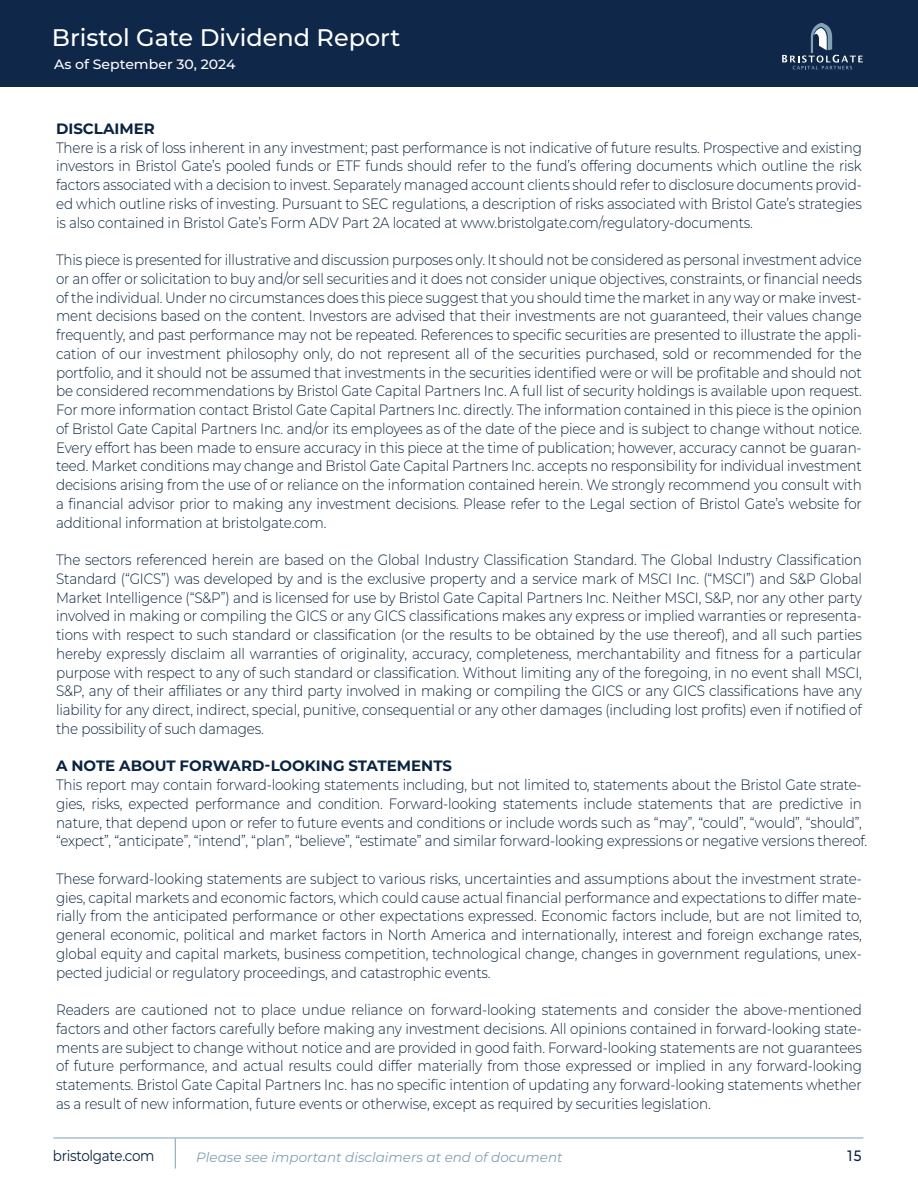
<style>
.page{position:relative;width:918px;height:1188px;background:#fff}
.page>*{position:absolute;margin:0;border:0;box-sizing:border-box;transform-origin:0 0}
.t1{font:500 24px "Montserrat";color:#fff}
.t2{font:300 15px/18.8px "Montserrat";letter-spacing:-.015em;color:#0a233f;text-align:justify;scale:.9 1}
.t3{font:700 15px "Montserrat";color:#0a233f}
.t4{font:15px "Montserrat";letter-spacing:-.02em;color:#0a233f;scale:.9 1}
.t5{font:500 15px "Montserrat";color:#0a233f;scale:.9 1}
.t6{font:italic 13.5px "Montserrat";color:#80a1b6}
.t7{font:500 13.5px "Montserrat";color:#fff;scale:1.04 1}
</style>
<div class="page">
<hr style="left:53px;top:1138px;width:810px;height:1px;background:#80a1b6">
<hr style="left:175px;top:1138px;width:1px;height:31px;background:#80a1b6">
<div style="left:0;top:0;width:918px;height:87px;background:#0f2748"></div>
<svg style="left:782px;top:23px;width:81px;height:46px"></svg>
<h1 class="t1" style="left:52px;top:21px;width:350px">Bristol Gate Dividend Report</h1>
<p class="t7" style="left:54px;top:54px;width:176px">As of September 30, 2024</p>
<p class="t3" style="left:56px;top:118px;width:100px">DISCLAIMER</p>
<p class="t2" style="left:56px;top:138px;width:897px">There is a risk of loss inherent in any investment; past performance is not indicative of future results. Prospective and existing investors in Bristol Gate’s pooled funds or ETF funds should refer to the fund’s offering documents which outline the risk factors associated with a decision to invest. Separately managed account clients should refer to disclosure documents provid&shy;ed which outline risks of investing. Pursuant to SEC regulations, a description of risks associated with Bristol Gate’s strategies is also contained in Bristol Gate’s Form ADV Part 2A located at www.bristolgate.com/regulatory-documents.</p>
<p class="t2" style="left:56px;top:250px;width:897px">This piece is presented for illustrative and discussion purposes only. It should not be considered as personal investment advice or an offer or solicitation to buy and/or sell securities and it does not consider unique objectives, constraints, or financial needs of the individual. Under no circumstances does this piece suggest that you should time the market in any way or make invest&shy;ment decisions based on the content. Investors are advised that their investments are not guaranteed, their values change frequently, and past performance may not be repeated. References to specific securities are presented to illustrate the appli&shy;cation of our investment philosophy only, do not represent all of the securities purchased, sold or recommended for the portfolio, and it should not be assumed that investments in the securities identified were or will be profitable and should not be considered recommendations by Bristol Gate Capital Partners Inc. A full list of security holdings is available upon request.<br>For more information contact Bristol Gate Capital Partners Inc. directly. The information contained in this piece is the opinion of Bristol Gate Capital Partners Inc. and/or its employees as of the date of the piece and is subject to change without notice.<br>Every effort has been made to ensure accuracy in this piece at the time of publication; however, accuracy cannot be guaran&shy;teed. Market conditions may change and Bristol Gate Capital Partners Inc. accepts no responsibility for individual investment decisions arising from the use of or reliance on the information contained herein. We strongly recommend you consult with a financial advisor prior to making any investment decisions. Please refer to the Legal section of Bristol Gate’s website for additional information at bristolgate.com.</p>
<p class="t2" style="left:56px;top:550px;width:897px">The sectors referenced herein are based on the Global Industry Classification Standard. The Global Industry Classification Standard (“GICS”) was developed by and is the exclusive property and a service mark of MSCI Inc. (“MSCI”) and S&amp;P Global Market Intelligence (“S&amp;P”) and is licensed for use by Bristol Gate Capital Partners Inc. Neither MSCI, S&amp;P, nor any other party involved in making or compiling the GICS or any GICS classifications makes any express or implied warranties or representa&shy;tions with respect to such standard or classification (or the results to be obtained by the use thereof), and all such parties hereby expressly disclaim all warranties of originality, accuracy, completeness, merchantability and fitness for a particular purpose with respect to any of such standard or classification. Without limiting any of the foregoing, in no event shall MSCI, S&amp;P, any of their affiliates or any third party involved in making or compiling the GICS or any GICS classifications have any liability for any direct, indirect, special, punitive, consequential or any other damages (including lost profits) even if notified of the possibility of such damages.</p>
<p class="t3" style="left:56px;top:755px;width:398px">A NOTE ABOUT FORWARD-LOOKING STATEMENTS</p>
<p class="t2" style="left:56px;top:775px;width:903px;text-align:left">This report may contain forward-looking statements including, but not limited to, statements about the Bristol Gate strate&shy;gies, risks, expected performance and condition. Forward-looking statements include statements that are predictive in nature, that depend upon or refer to future events and conditions or include words such as “may”, “could”, “would”, “should”, “expect”, “anticipate”, “intend”, “plan”, “believe”, “estimate” and similar forward-looking expressions or negative versions thereof.</p>
<p class="t2" style="left:56px;top:869px;width:897px">These forward-looking statements are subject to various risks, uncertainties and assumptions about the investment strate&shy;gies, capital markets and economic factors, which could cause actual financial performance and expectations to differ mate&shy;rially from the anticipated performance or other expectations expressed. Economic factors include, but are not limited to, general economic, political and market factors in North America and internationally, interest and foreign exchange rates, global equity and capital markets, business competition, technological change, changes in government regulations, unex&shy;pected judicial or regulatory proceedings, and catastrophic events.</p>
<p class="t2" style="left:56px;top:1000px;width:897px">Readers are cautioned not to place undue reliance on forward-looking statements and consider the above-mentioned factors and other factors carefully before making any investment decisions. All opinions contained in forward-looking state&shy;ments are subject to change without notice and are provided in good faith. Forward-looking statements are not guarantees of future performance, and actual results could differ materially from those expressed or implied in any forward-looking statements. Bristol Gate Capital Partners Inc. has no specific intention of updating any forward-looking statements whether as a result of new information, future events or otherwise, except as required by securities legislation.</p>
<p class="t4" style="left:53px;top:1145px;width:115px">bristolgate.com</p>
<p class="t6" style="left:196px;top:1148px;width:368px">Please see important disclaimers at end of document</p>
<p class="t5" style="left:848px;top:1145px;width:17px">15</p>
</div>
